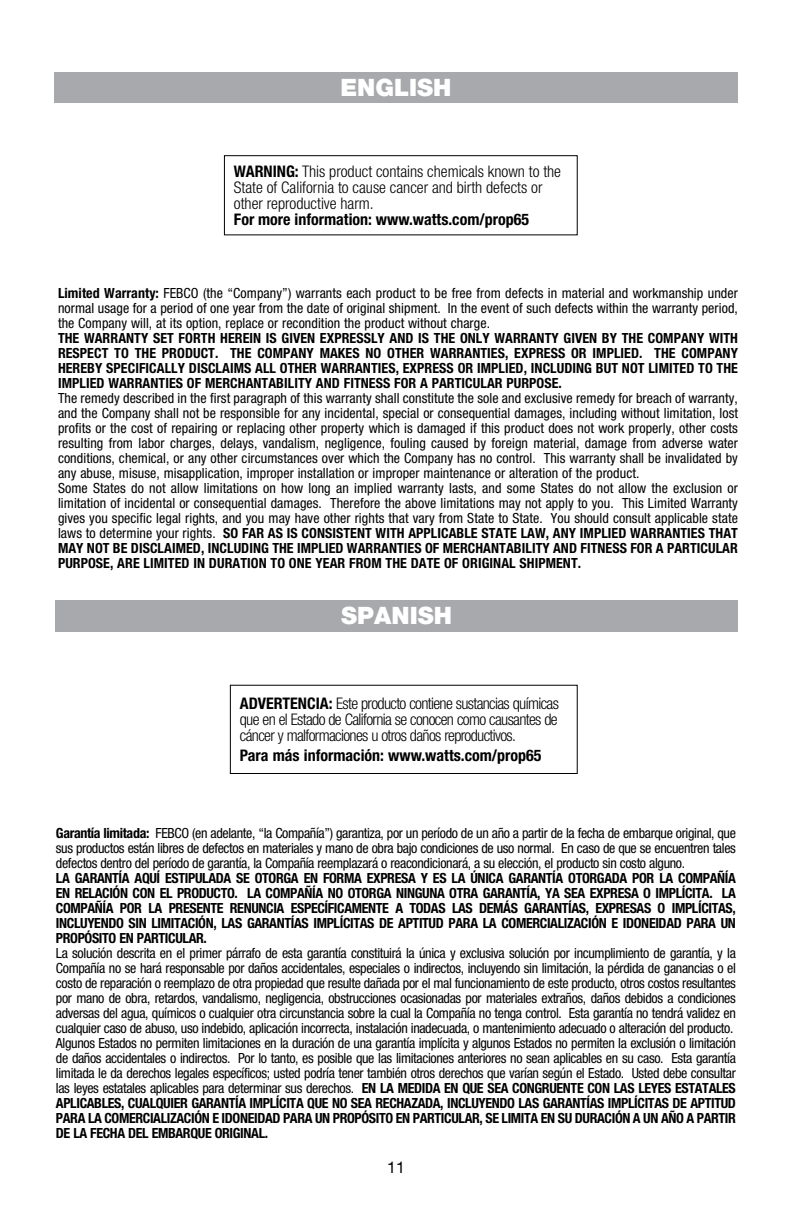
<style>
.page{position:relative;width:792px;height:1224px;background:#fff}
.page>*{position:absolute;margin:0;border:0;box-sizing:border-box;transform-origin:0 0}
.t1{font:900 24px "Helvetica Neue LT Std";color:#fff}
.t2{font:300 condensed 16px/16px "Helvetica Neue LT Std";color:#000;text-align:justify}
.t3{font:700 condensed 16px "Helvetica Neue LT Std";color:#000}
.t4{font:16px "Helvetica Neue LT Std";color:#000}
.t5{font:condensed 14px/15px "Helvetica Neue LT Std";letter-spacing:-.025em;color:#000;text-align:justify}
.t6{font:condensed 14px/15px "Helvetica Neue LT Std";letter-spacing:.005em;color:#000}
.t7{font:700 condensed 14px/15px "Helvetica Neue LT Std";letter-spacing:-.01em;color:#000;text-align:justify}
.s1{font-weight:700}
</style>
<div class="page">
<div style="left:54px;top:72px;width:684px;height:30px;background:#a7a9ac"></div>
<div style="left:55px;top:600px;width:683px;height:31px;background:#a7a9ac"></div>
<div style="left:230px;top:685px;width:348px;height:89px;border:1px solid #000"></div>
<div style="left:224px;top:155px;width:354px;height:80px;border:1px solid #000"></div>
<h1 class="t1" style="left:340px;top:73px;width:113px">ENGLISH</h1>
<p class="t2" style="left:234px;top:163px;width:329px;text-align:left"><span class="s1">WARNING:</span> This product contains chemicals known to the<br>State of California to cause cancer and birth defects or other reproductive harm.</p>
<p class="t3" style="left:234px;top:210px;width:297px">For more information: www.watts.com/prop65</p>
<p class="t5" style="left:58px;top:286px;width:681px"><span class="s1">Limited Warranty:</span> FEBCO (the “Company”) warrants each product to be free from defects in material and workmanship under normal usage for a period of one year from the date of original shipment. In the event of such defects within the warranty period, the Company will, at its option, replace or recondition the product without charge.</p>
<p class="t7" style="left:58px;top:331px;width:682px">THE WARRANTY SET FORTH HEREIN IS GIVEN EXPRESSLY AND IS THE ONLY WARRANTY GIVEN BY THE COMPANY WITH RESPECT TO THE PRODUCT. THE COMPANY MAKES NO OTHER WARRANTIES, EXPRESS OR IMPLIED. THE COMPANY HEREBY SPECIFICALLY DISCLAIMS ALL OTHER WARRANTIES, EXPRESS OR IMPLIED, INCLUDING BUT NOT LIMITED TO THE IMPLIED WARRANTIES OF MERCHANTABILITY AND FITNESS FOR A PARTICULAR PURPOSE.</p>
<p class="t6" style="left:58px;top:391px;width:682px">The remedy described in the first paragraph of this warranty shall constitute the sole and exclusive remedy for breach of warranty, and the Company shall not be responsible for any incidental, special or consequential damages, including without limitation, lost profits or the cost of repairing or replacing other property which is damaged if this product does not work properly, other costs resulting from labor charges, delays, vandalism, negligence, fouling caused by foreign material, damage from adverse water conditions, chemical, or any other circumstances over which the Company has no control. This warranty shall be invalidated by any abuse, misuse, misapplication, improper installation or improper maintenance or alteration of the product.<br>Some States do not allow limitations on how long an implied warranty lasts, and some States do not allow the exclusion or limitation of incidental or consequential damages. Therefore the above limitations may not apply to you. This Limited Warranty gives you specific legal rights, and you may have other rights that vary from State to State. You should consult applicable state laws to determine your rights. <span class="s1">SO FAR AS IS CONSISTENT WITH APPLICABLE STATE LAW, ANY IMPLIED WARRANTIES THAT MAY NOT BE DISCLAIMED, INCLUDING THE IMPLIED WARRANTIES OF MERCHANTABILITY AND FITNESS FOR A PARTICULAR PURPOSE, ARE LIMITED IN DURATION TO ONE YEAR FROM THE DATE OF ORIGINAL SHIPMENT.</span></p>
<h1 class="t1" style="left:341px;top:601px;width:112px">SPANISH</h1>
<p class="t2" style="left:240px;top:696px;width:321px"><span class="s1">ADVERTENCIA:</span> Este producto contiene sustancias químicas que en el Estado de California se conocen como causantes de cáncer y malformaciones u otros daños reproductivos.</p>
<p class="t3" style="left:240px;top:745px;width:303px">Para más información: www.watts.com/prop65</p>
<p class="t5" style="left:56px;top:825px;width:682px"><span class="s1">Garantía limitada:</span> FEBCO (en adelante, “la Compañía”) garantiza, por un período de un año a partir de la fecha de embarque original, que sus productos están libres de defectos en materiales y mano de obra bajo condiciones de uso normal. En caso de que se encuentren tales defectos dentro del período de garantía, la Compañía reemplazará o reacondicionará, a su elección, el producto sin costo alguno.</p>
<p class="t7" style="left:56px;top:870px;width:682px">LA GARANTÍA AQUÍ ESTIPULADA SE OTORGA EN FORMA EXPRESA Y ES LA ÚNICA GARANTÍA OTORGADA POR LA COMPAÑÍA EN RELACIÓN CON EL PRODUCTO. LA COMPAÑÍA NO OTORGA NINGUNA OTRA GARANTÍA, YA SEA EXPRESA O IMPLÍCITA. LA COMPAÑÍA POR LA PRESENTE RENUNCIA ESPECÍFICAMENTE A TODAS LAS DEMÁS GARANTÍAS, EXPRESAS O IMPLÍCITAS, INCLUYENDO SIN LIMITACIÓN, LAS GARANTÍAS IMPLÍCITAS DE APTITUD PARA LA COMERCIALIZACIÓN E IDONEIDAD PARA UN PROPÓSITO EN PARTICULAR.</p>
<p class="t5" style="left:56px;top:945px;width:682px;text-align:left">La solución descrita en el primer párrafo de esta garantía constituirá la única y exclusiva solución por incumplimiento de garantía, y la Compañía no se hará responsable por daños accidentales, especiales o indirectos, incluyendo sin limitación, la pérdida de ganancias o el costo de reparación o reemplazo de otra propiedad que resulte dañada por el mal funcionamiento de este producto, otros costos resultantes por mano de obra, retardos, vandalismo, negligencia, obstrucciones ocasionadas por materiales extraños, daños debidos a condiciones adversas del agua, químicos o cualquier otra circunstancia sobre la cual la Compañía no tenga control. Esta garantía no tendrá validez en cualquier caso de abuso, uso indebido, aplicación incorrecta, instalación inadecuada, o mantenimiento adecuado o alteración del producto.<br>Algunos Estados no permiten limitaciones en la duración de una garantía implícita y algunos Estados no permiten la exclusión o limitación de daños accidentales o indirectos. Por lo tanto, es posible que las limitaciones anteriores no sean aplicables en su caso. Esta garantía limitada le da derechos legales específicos; usted podría tener también otros derechos que varían según el Estado. Usted debe consultar las leyes estatales aplicables para determinar sus derechos. <span class="s1">EN LA MEDIDA EN QUE SEA CONGRUENTE CON LAS LEYES ESTATALES APLICABLES, CUALQUIER GARANTÍA IMPLÍCITA QUE NO SEA RECHAZADA, INCLUYENDO LAS GARANTÍAS IMPLÍCITAS DE APTITUD PARA LA COMERCIALIZACIÓN E IDONEIDAD PARA UN PROPÓSITO EN PARTICULAR, SE LIMITA EN SU DURACIÓN A UN AÑO A PARTIR DE LA FECHA DEL EMBARQUE ORIGINAL.</span></p>
<p class="t4" style="left:387px;top:1158px;width:19px">11</p>
</div>
